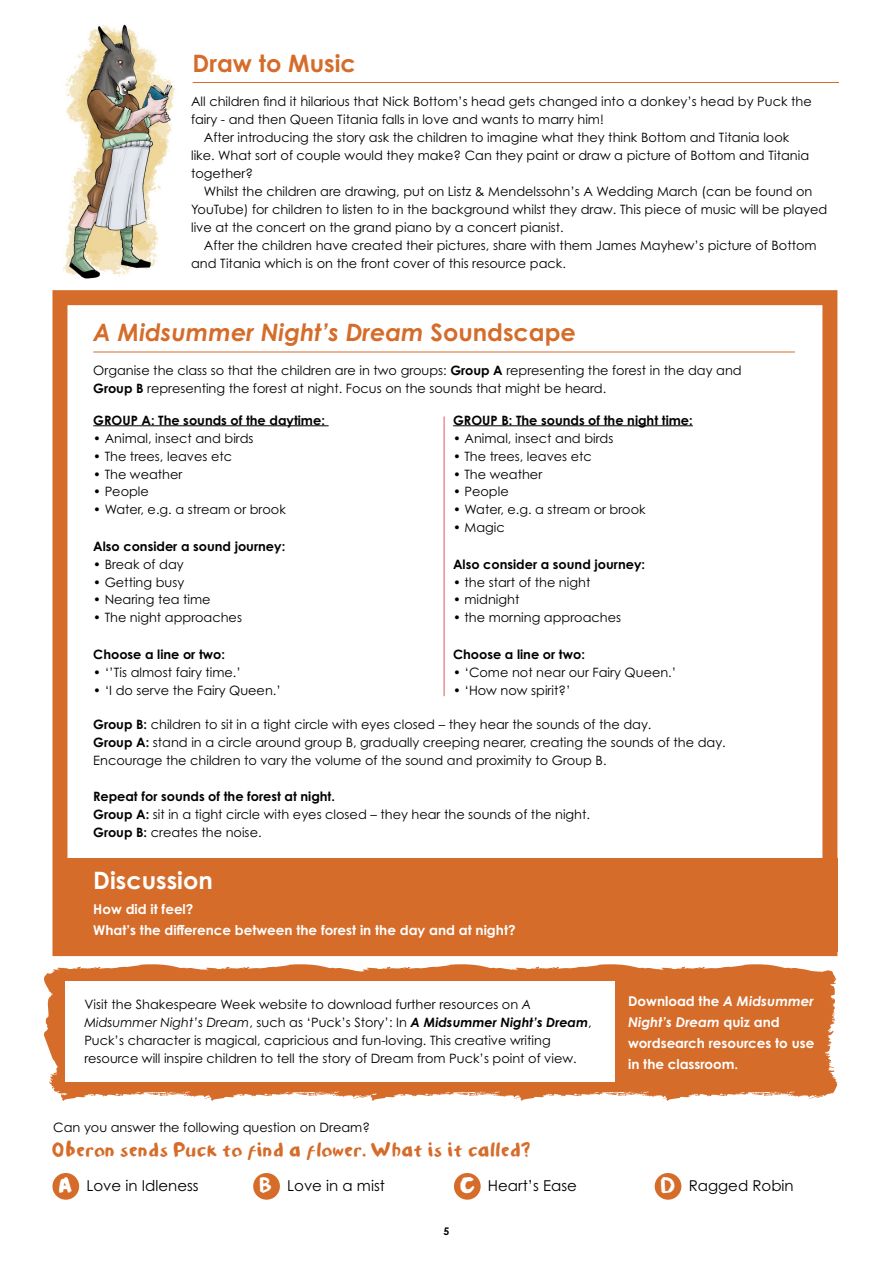
<style>
.page{position:relative;width:893px;height:1263px;background:#fff}
.page>*{position:absolute;margin:0;border:0;box-sizing:border-box;transform-origin:0 0}
.t1{font:italic 700 24px "Century Gothic Pro";color:#d56c2a}
.t2{font:700 24px "Century Gothic Pro";color:#d56c2a}
.t3{font:700 24px "Century Gothic Pro";color:#fff}
.t4{font:15px "Century Gothic Pro";color:#000}
.t5{font:15px "Shakespear Week";color:#d56c2a}
.t6{font:700 13.5px/21px "Century Gothic Pro";color:#fff}
.t7{font:12.9px/18px "Century Gothic Pro";color:#000}
.t8{font:700 12.9px "Century Gothic Pro";color:#000}
.t9{font:700 10.5px "Century Gothic Pro";color:#000}
.s1{font-style:normal}
.s2{font-weight:700}
.s3{font-style:italic}
.s4{font-weight:700;font-style:italic}
.s5{font-family:"Shakespear Week";font-size:16.2px;color:#fff}
</style>
<div class="page">
<svg style="left:44px;top:964px;width:794px;height:137px;background:#db844d"></svg>
<div style="left:65px;top:981px;width:550px;height:101px;background:#fff"></div>
<img style="left:63px;top:24px;width:112px;height:255px">
<div style="left:52px;top:1173px;width:27px;height:27px;background:#d56c2a;border-radius:50%"></div>
<div style="left:253px;top:1173px;width:27px;height:27px;background:#d56c2a;border-radius:50%"></div>
<div style="left:454px;top:1173px;width:27px;height:27px;background:#d56c2a;border-radius:50%"></div>
<div style="left:655px;top:1173px;width:26px;height:27px;background:#d56c2a;border-radius:50%"></div>
<hr style="left:193px;top:82px;width:646px;height:1px;background:#d56c2a">
<div style="left:52px;top:290px;width:785px;height:666px;border:15px solid #d56c2a"></div>
<hr style="left:93px;top:425px;width:236px;height:1px;background:#000">
<hr style="left:453px;top:425px;width:240px;height:1px;background:#000">
<div style="left:53px;top:858px;width:784px;height:94px;background:#d56c2a"></div>
<hr style="left:444px;top:416px;width:1px;height:280px;background:#de5767">
<hr style="left:93px;top:352px;width:702px;height:1px;background:#d56c2a">
<h1 class="t2" style="left:193px;top:48px;width:165px">Draw to Music</h1>
<p class="t7" style="left:191px;top:92px;width:622px">All children find it hilarious that Nick Bottom’s head gets changed into a donkey’s head by Puck the</p>
<p class="t7" style="left:191px;top:110px;width:414px">fairy - and then Queen Titania falls in love and wants to marry him!</p>
<p class="t7" style="left:204px;top:128px;width:587px">After introducing the story ask the children to imagine what they think Bottom and Titania look</p>
<p class="t7" style="left:191px;top:146px;width:620px">like. What sort of couple would they make? Can they paint or draw a picture of Bottom and Titania</p>
<p class="t7" style="left:191px;top:164px;width:64px">together?</p>
<p class="t7" style="left:204px;top:182px;width:610px">Whilst the children are drawing, put on Listz &amp; Mendelssohn’s A Wedding March (can be found on</p>
<p class="t7" style="left:191px;top:200px;width:638px">YouTube) for children to listen to in the background whilst they draw. This piece of music will be played</p>
<p class="t7" style="left:191px;top:218px;width:374px">live at the concert on the grand piano by a concert pianist.</p>
<p class="t7" style="left:204px;top:236px;width:614px">After the children have created their pictures, share with them James Mayhew’s picture of Bottom</p>
<p class="t7" style="left:191px;top:254px;width:376px">and Titania which is on the front cover of this resource pack.</p>
<h1 class="t1" style="left:93px;top:317px;width:484px">A Midsummer Night’s Dream <span class="s1">Soundscape</span></h1>
<p class="t7" style="left:93px;top:362px;width:650px">Organise the class so that the children are in two groups: <span class="s2">Group A</span> representing the forest in the day and<br><span class="s2">Group B</span> representing the forest at night. Focus on the sounds that might be heard.</p>
<p class="t8" style="left:93px;top:412px;width:233px">GROUP A: The sounds of the daytime:</p>
<p class="t7" style="left:93px;top:429px;width:162px">• Animal, insect and birds</p>
<p class="t7" style="left:93px;top:447px;width:140px">• The trees, leaves etc</p>
<p class="t7" style="left:93px;top:465px;width:91px">• The weather</p>
<p class="t7" style="left:93px;top:483px;width:57px">• People</p>
<p class="t7" style="left:93px;top:501px;width:194px">• Water, e.g. a stream or brook</p>
<p class="t8" style="left:93px;top:538px;width:194px">Also consider a sound journey:</p>
<p class="t7" style="left:93px;top:555px;width:92px">• Break of day</p>
<p class="t7" style="left:93px;top:573px;width:93px">• Getting busy</p>
<p class="t7" style="left:93px;top:591px;width:119px">• Nearing tea time</p>
<p class="t7" style="left:93px;top:609px;width:150px">• The night approaches</p>
<p class="t8" style="left:93px;top:646px;width:133px">Choose a line or two:</p>
<p class="t7" style="left:93px;top:663px;width:149px">• ‘’Tis almost fairy time.’</p>
<p class="t7" style="left:93px;top:681px;width:189px">• ‘I do serve the Fairy Queen.’</p>
<p class="t8" style="left:453px;top:412px;width:241px">GROUP B: The sounds of the night time:</p>
<p class="t7" style="left:453px;top:429px;width:162px">• Animal, insect and birds</p>
<p class="t7" style="left:453px;top:447px;width:140px">• The trees, leaves etc</p>
<p class="t7" style="left:453px;top:465px;width:91px">• The weather</p>
<p class="t7" style="left:453px;top:483px;width:57px">• People</p>
<p class="t7" style="left:453px;top:501px;width:194px">• Water, e.g. a stream or brook</p>
<p class="t7" style="left:453px;top:519px;width:53px">• Magic</p>
<p class="t8" style="left:453px;top:556px;width:194px">Also consider a sound journey:</p>
<p class="t7" style="left:453px;top:573px;width:139px">• the start of the night</p>
<p class="t7" style="left:453px;top:591px;width:68px">• midnight</p>
<p class="t7" style="left:453px;top:609px;width:169px">• the morning approaches</p>
<p class="t8" style="left:453px;top:646px;width:133px">Choose a line or two:</p>
<p class="t7" style="left:453px;top:663px;width:225px">• ‘Come not near our Fairy Queen.’</p>
<p class="t7" style="left:453px;top:681px;width:119px">• ‘How now spirit?’</p>
<p class="t7" style="left:93px;top:715px;width:634px"><span class="s2">Group B:</span> children to sit in a tight circle with eyes closed – they hear the sounds of the day.<br><span class="s2">Group A:</span> stand in a circle around group B, gradually creeping nearer, creating the sounds of the day.<br>Encourage the children to vary the volume of the sound and proximity to Group B.</p>
<p class="t7" style="left:93px;top:787px;width:498px"><span class="s2">Repeat for sounds of the forest at night.<br>Group A:</span> sit in a tight circle with eyes closed – they hear the sounds of the night.<br><span class="s2">Group B:</span> creates the noise.</p>
<h1 class="t3" style="left:93px;top:865px;width:121px">Discussion</h1>
<p class="t6" style="left:93px;top:899px;width:424px">How did it feel?<br>What’s the difference between the forest in the day and at night?</p>
<p class="t7" style="left:84px;top:996px;width:509px">Visit the Shakespeare Week website to download further resources on <span class="s3">A Midsummer Night’s Dream</span>, such as ‘Puck’s Story’: In <span class="s4">A Midsummer Night’s Dream</span>, Puck’s character is magical, capricious and fun-loving. This creative writing resource will inspire children to tell the story of Dream from Puck’s point of view.</p>
<p class="t7" style="left:53px;top:1118px;width:318px">Can you answer the following question on Dream?</p>
<p class="t6" style="left:628px;top:990px;width:188px">Download the <span class="s3">A Midsummer<br>Night’s Dream</span> quiz and wordsearch resources to use in the classroom.</p>
<p class="t5" style="left:52px;top:1140px;width:481px">Oberon sends Puck to find a flower. What is it called?</p>
<p class="t4" style="left:59px;top:1176px;width:141px"><span class="s5">A</span> Love in Idleness</p>
<p class="t4" style="left:260px;top:1176px;width:127px"><span class="s5">B</span> Love in a mist</p>
<p class="t4" style="left:460px;top:1176px;width:118px"><span class="s5">C</span> Heart’s Ease</p>
<p class="t4" style="left:661px;top:1176px;width:134px"><span class="s5">D</span> Ragged Robin</p>
<p class="t9" style="left:444px;top:1225px;width:7px">5</p>
</div>
